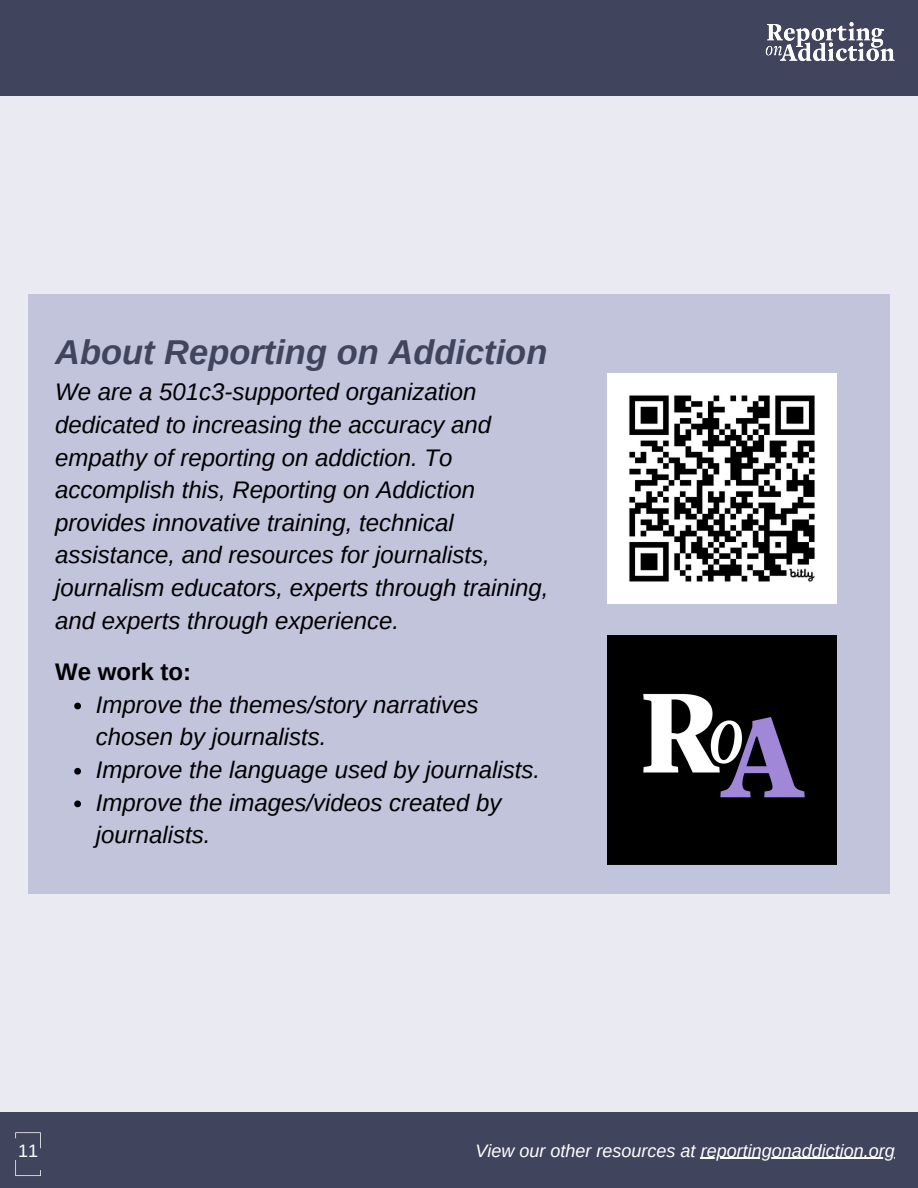
<style>
.page{position:relative;width:918px;height:1188px;background:#e9eaf2}
.page>*{position:absolute;margin:0;border:0;box-sizing:border-box;transform-origin:0 0}
.t1{font:italic 700 34.5px "Arimo";color:#40445c}
.t2{font:italic 24px/32.7px "Arimo";color:#000}
.t3{font:700 24px "Arimo";color:#000}
.t4{font:italic 18px "Arimo";color:#fff}
.t5{font:18px "Arimo";color:#fff}
</style>
<div class="page">
<div style="left:0;top:1112px;width:918px;height:76px;background:#40445c"></div>
<svg style="left:15px;top:1132px;width:26px;height:44px"></svg>
<div style="left:0;top:0;width:918px;height:95px;background:#40445c"></div>
<img style="left:765px;top:22px;width:129px;height:40px">
<hr style="left:701px;top:1158px;width:194px;height:1px;background:#fff">
<div style="left:28px;top:294px;width:862px;height:600px;background:#c1c4db"></div>
<img style="left:607px;top:635px;width:230px;height:230px">
<img style="left:607px;top:374px;width:230px;height:229px">
<svg style="left:74px;top:703px;width:7px;height:6px"></svg>
<svg style="left:74px;top:768px;width:7px;height:7px"></svg>
<svg style="left:74px;top:801px;width:7px;height:6px"></svg>
<p class="t1" style="left:55px;top:333px;width:494px">About Reporting on Addiction</p>
<p class="t2" style="left:55px;top:376px;width:495px">We are a 501c3-supported organization dedicated to increasing the accuracy and empathy of reporting on addiction. To accomplish this, Reporting on Addiction provides innovative training, technical assistance, and resources for journalists, journalism educators, experts through training, and experts through experience.</p>
<p class="t3" style="left:55px;top:658px;width:137px">We work to:</p>
<p class="t2" style="left:96px;top:688px;width:384px">Improve the themes/story narratives chosen by journalists.</p>
<p class="t2" style="left:96px;top:753px;width:446px">Improve the language used by journalists.</p>
<p class="t2" style="left:96px;top:786px;width:407px">Improve the images/videos created by journalists.</p>
<p class="t5" style="left:18px;top:1140px;width:22px">11</p>
<h3 class="t4" style="left:476px;top:1140px;width:421px">View our other resources at reportingonaddiction.org</h3>
</div>
